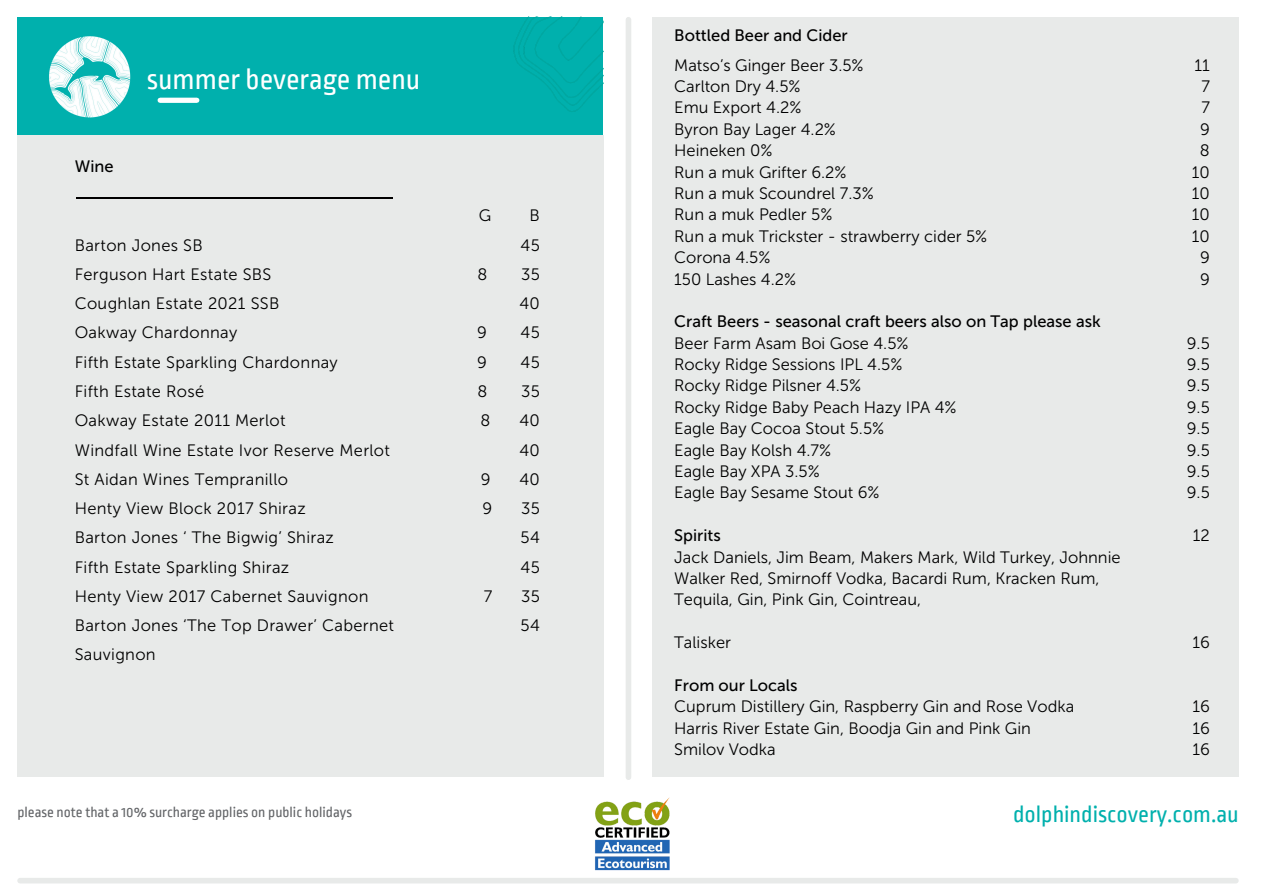
<style>
.page{position:relative;width:1263px;height:894px;background:#fff}
.page>*{position:absolute;margin:0;border:0;box-sizing:border-box;transform-origin:0 0}
.t1{font:30px "Ropa Sans";color:#fff}
.t2{font:24px "Ropa Sans";color:#00b0ad}
.t3{font:16.5px/21.3px "Museo Sans 300";color:#000}
.t4{font:16.5px/29.2px "Museo Sans 300";letter-spacing:.02em;color:#000}
.t5{font:16.5px "Museo Sans 500";color:#000}
.t6{font:15px "Ropa Sans";color:#636568}
</style>
<div class="page">
<div style="left:17px;top:135px;width:586px;height:641px;background:#e8eae9"></div>
<div style="left:18px;top:17px;width:585px;height:117px;background:#00b0ad"></div>
<img style="left:49px;top:36px;width:82px;height:82px">
<div style="left:160px;top:98px;width:37px;height:5px;background:#fff"></div>
<div style="left:653px;top:17px;width:586px;height:759px;background:#e8eae9"></div>
<div style="left:626px;top:20px;width:5px;height:757px;background:#e8eae9"></div>
<img style="left:595px;top:797px;width:75px;height:74px">
<img style="left:476px;top:17px;width:127px;height:118px">
<div style="left:20px;top:877px;width:1216px;height:6px;background:#e8eae9"></div>
<hr style="left:76px;top:197px;width:316px;height:1px;background:#000">
<p class="t5" style="left:75px;top:157px;width:40px">Wine</p>
<p class="t1" style="left:147px;top:64px;width:275px">summer beverage menu</p>
<p class="t4" style="left:75px;top:230px;width:129px">Barton Jones SB</p>
<p class="t4" style="left:75px;top:259px;width:198px">Ferguson Hart Estate SBS</p>
<p class="t4" style="left:75px;top:289px;width:206px">Coughlan Estate 2021 SSB</p>
<p class="t4" style="left:75px;top:318px;width:164px">Oakway Chardonnay</p>
<p class="t4" style="left:75px;top:347px;width:265px">Fifth Estate Sparkling Chardonnay</p>
<p class="t4" style="left:75px;top:376px;width:131px">Fifth Estate Rosé</p>
<p class="t4" style="left:75px;top:406px;width:212px">Oakway Estate 2011 Merlot</p>
<p class="t4" style="left:75px;top:435px;width:317px">Windfall Wine Estate Ivor Reserve Merlot</p>
<p class="t4" style="left:75px;top:464px;width:215px">St Aidan Wines Tempranillo</p>
<p class="t4" style="left:75px;top:493px;width:232px">Henty View Block 2017 Shiraz</p>
<p class="t4" style="left:75px;top:523px;width:261px">Barton Jones ‘ The Bigwig’ Shiraz</p>
<p class="t4" style="left:75px;top:552px;width:216px">Fifth Estate Sparkling Shiraz</p>
<p class="t4" style="left:75px;top:581px;width:295px">Henty View 2017 Cabernet Sauvignon</p>
<p class="t4" style="left:75px;top:610px;width:321px">Barton Jones ‘The Top Drawer’ Cabernet<br>Sauvignon</p>
<p class="t3" style="left:479px;top:205px;width:14px">G</p>
<p class="t3" style="left:530px;top:205px;width:12px">B</p>
<p class="t3" style="left:521px;top:234px;width:21px">45</p>
<p class="t3" style="left:478px;top:263px;width:11px">8</p>
<p class="t3" style="left:521px;top:263px;width:20px">35</p>
<p class="t3" style="left:519px;top:293px;width:22px">40</p>
<p class="t3" style="left:477px;top:322px;width:11px">9</p>
<p class="t3" style="left:521px;top:322px;width:21px">45</p>
<p class="t3" style="left:477px;top:351px;width:11px">9</p>
<p class="t3" style="left:521px;top:351px;width:21px">45</p>
<p class="t3" style="left:478px;top:380px;width:11px">8</p>
<p class="t3" style="left:521px;top:380px;width:20px">35</p>
<p class="t3" style="left:481px;top:410px;width:11px">8</p>
<p class="t3" style="left:519px;top:410px;width:22px">40</p>
<p class="t3" style="left:519px;top:439px;width:22px">40</p>
<p class="t3" style="left:481px;top:468px;width:11px">9</p>
<p class="t3" style="left:519px;top:468px;width:22px">40</p>
<p class="t3" style="left:482px;top:497px;width:11px">9</p>
<p class="t3" style="left:521px;top:497px;width:20px">35</p>
<p class="t3" style="left:521px;top:527px;width:21px">54</p>
<p class="t3" style="left:521px;top:556px;width:21px">45</p>
<p class="t3" style="left:484px;top:585px;width:10px">7</p>
<p class="t3" style="left:521px;top:585px;width:20px">35</p>
<p class="t3" style="left:521px;top:614px;width:21px">54</p>
<p class="t5" style="left:674px;top:26px;width:175px">Bottled Beer and Cider</p>
<p class="t3" style="left:674px;top:54px;width:191px">Matso’s Ginger Beer 3.5%</p>
<p class="t3" style="left:674px;top:76px;width:128px">Carlton Dry 4.5%</p>
<p class="t3" style="left:674px;top:97px;width:129px">Emu Export 4.2%</p>
<p class="t3" style="left:674px;top:118px;width:163px">Byron Bay Lager 4.2%</p>
<p class="t3" style="left:674px;top:140px;width:100px">Heineken 0%</p>
<p class="t3" style="left:674px;top:161px;width:174px">Run a muk Grifter 6.2%</p>
<p class="t3" style="left:674px;top:183px;width:201px">Run a muk Scoundrel 7.3%</p>
<p class="t3" style="left:674px;top:204px;width:160px">Run a muk Pedler 5%</p>
<p class="t3" style="left:674px;top:225px;width:315px">Run a muk Trickster - strawberry cider 5%</p>
<p class="t3" style="left:674px;top:247px;width:98px">Corona 4.5%</p>
<p class="t3" style="left:674px;top:268px;width:123px">150 Lashes 4.2%</p>
<p class="t5" style="left:674px;top:312px;width:428px">Craft Beers - seasonal craft beers also on Tap please ask</p>
<p class="t3" style="left:674px;top:332px;width:236px">Beer Farm Asam Boi Gose 4.5%</p>
<p class="t3" style="left:674px;top:354px;width:230px">Rocky Ridge Sessions IPL 4.5%</p>
<p class="t3" style="left:674px;top:375px;width:188px">Rocky Ridge Pilsner 4.5%</p>
<p class="t3" style="left:674px;top:396px;width:284px">Rocky Ridge Baby Peach Hazy IPA 4%</p>
<p class="t3" style="left:674px;top:418px;width:211px">Eagle Bay Cocoa Stout 5.5%</p>
<p class="t3" style="left:674px;top:439px;width:158px">Eagle Bay Kolsh 4.7%</p>
<p class="t3" style="left:674px;top:460px;width:147px">Eagle Bay XPA 3.5%</p>
<p class="t3" style="left:674px;top:482px;width:207px">Eagle Bay Sesame Stout 6%</p>
<p class="t5" style="left:674px;top:525px;width:48px">Spirits</p>
<p class="t3" style="left:674px;top:546px;width:448px">Jack Daniels, Jim Beam, Makers Mark, Wild Turkey, Johnnie<br>Walker Red, Smirnoff Vodka, Bacardi Rum, Kracken Rum,<br>Tequila, Gin, Pink Gin, Cointreau,</p>
<p class="t3" style="left:674px;top:631px;width:58px">Talisker</p>
<p class="t5" style="left:674px;top:675px;width:125px">From our Locals</p>
<p class="t3" style="left:674px;top:695px;width:401px">Cuprum Distillery Gin, Raspberry Gin and Rose Vodka</p>
<p class="t3" style="left:674px;top:717px;width:358px">Harris River Estate Gin, Boodja Gin and Pink Gin</p>
<p class="t3" style="left:674px;top:738px;width:103px">Smilov Vodka</p>
<p class="t3" style="left:1194px;top:54px;width:17px">11</p>
<p class="t3" style="left:1201px;top:76px;width:10px">7</p>
<p class="t3" style="left:1201px;top:97px;width:10px">7</p>
<p class="t3" style="left:1200px;top:118px;width:11px">9</p>
<p class="t3" style="left:1200px;top:140px;width:11px">8</p>
<p class="t3" style="left:1192px;top:161px;width:19px">10</p>
<p class="t3" style="left:1192px;top:183px;width:19px">10</p>
<p class="t3" style="left:1192px;top:204px;width:19px">10</p>
<p class="t3" style="left:1192px;top:225px;width:19px">10</p>
<p class="t3" style="left:1200px;top:247px;width:11px">9</p>
<p class="t3" style="left:1200px;top:268px;width:11px">9</p>
<p class="t3" style="left:1187px;top:332px;width:25px">9.5</p>
<p class="t3" style="left:1187px;top:354px;width:25px">9.5</p>
<p class="t3" style="left:1187px;top:375px;width:25px">9.5</p>
<p class="t3" style="left:1187px;top:396px;width:25px">9.5</p>
<p class="t3" style="left:1187px;top:418px;width:25px">9.5</p>
<p class="t3" style="left:1187px;top:439px;width:25px">9.5</p>
<p class="t3" style="left:1187px;top:460px;width:25px">9.5</p>
<p class="t3" style="left:1187px;top:482px;width:25px">9.5</p>
<p class="t3" style="left:1193px;top:524px;width:18px">12</p>
<p class="t3" style="left:1192px;top:631px;width:19px">16</p>
<p class="t3" style="left:1192px;top:695px;width:19px">16</p>
<p class="t3" style="left:1192px;top:717px;width:19px">16</p>
<p class="t3" style="left:1192px;top:738px;width:19px">16</p>
<p class="t6" style="left:17px;top:804px;width:336px">please note that a 10% surcharge applies on public holidays</p>
<p class="t2" style="left:1013px;top:801px;width:227px">dolphindiscovery.com.au</p>
</div>
